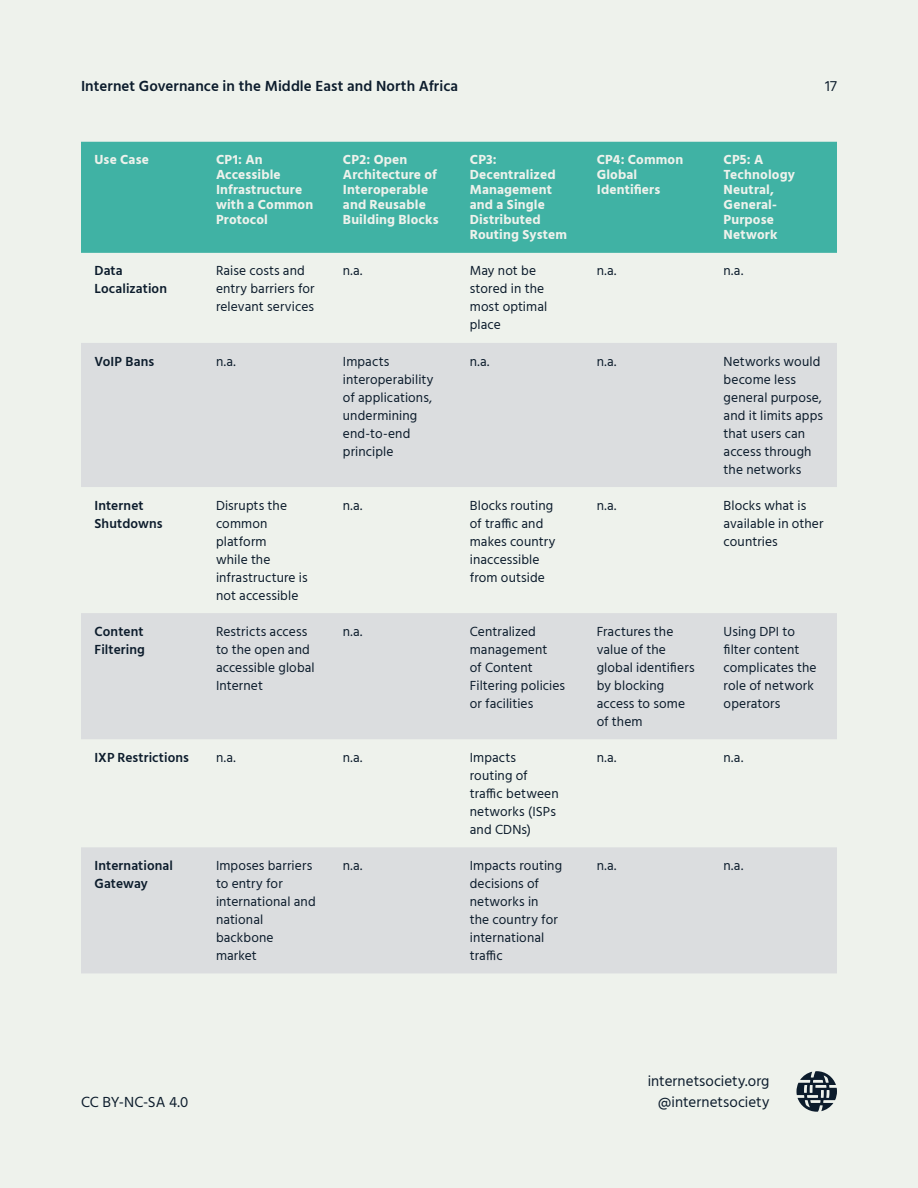
<style>
.page{position:relative;width:918px;height:1188px;background:#eef2ec}
.page>*{position:absolute;margin:0;border:0;box-sizing:border-box;transform-origin:0 0}
.t1{font:15px/21px "Hind";letter-spacing:.005em;color:#0c1c2c;text-align:right}
.t2{font:600 15px "Hind";letter-spacing:.005em;color:#0c1c2c}
.Table_Body{font:13.5px/18px "Hind";letter-spacing:.01em;color:#0c1c2c}
.Table_Head{font:700 13.5px/15px "Hind";letter-spacing:.01em;color:#eef2ec}
.Table_Body-2{font:600 13.5px/18px "Hind";letter-spacing:.01em;color:#0c1c2c}
</style>
<div class="page">
<div style="left:81px;top:142px;width:756px;height:111px;background:#40b2a4"></div>
<svg style="left:81px;top:343px;width:756px;height:630px;fill:#dbdddf"></svg>
<svg style="left:796px;top:1071px;width:41px;height:41px"></svg>
<p class="t2" style="left:81px;top:76px;width:379px">Internet Governance in the Middle East and North Africa</p>
<p class="t1" style="left:825px;top:76px;width:13px">17</p>
<p class="Table_Head" style="left:94px;top:152px;width:56px">Use Case</p>
<p class="Table_Head" style="left:216px;top:152px;width:99px">CP1: An<br>Accessible<br>Infrastructure with a Common<br>Protocol</p>
<p class="Table_Head" style="left:343px;top:152px;width:97px">CP2: Open<br>Architecture of<br>Interoperable and Reusable<br>Building Blocks</p>
<p class="Table_Head" style="left:470px;top:152px;width:99px">CP3:<br>Decentralized<br>Management and a Single<br>Distributed<br>Routing System</p>
<p class="Table_Head" style="left:597px;top:152px;width:88px">CP4: Common<br>Global<br>Identifiers</p>
<p class="Table_Head" style="left:724px;top:152px;width:73px">CP5: A<br>Technology<br>Neutral,<br>General-<br>Purpose<br>Network</p>
<p class="Table_Body-2" style="left:94px;top:263px;width:74px">Data<br>Localization</p>
<p class="Table_Body" style="left:216px;top:263px;width:100px">Raise costs and entry barriers for relevant services</p>
<p class="Table_Body" style="left:343px;top:263px;width:21px">n.a.</p>
<p class="Table_Body" style="left:470px;top:263px;width:79px">May not be stored in the most optimal place</p>
<p class="Table_Body" style="left:597px;top:263px;width:21px">n.a.</p>
<p class="Table_Body" style="left:724px;top:263px;width:21px">n.a.</p>
<p class="Table_Body-2" style="left:94px;top:353px;width:61px">VoIP Bans</p>
<p class="Table_Body" style="left:216px;top:353px;width:21px">n.a.</p>
<p class="Table_Body" style="left:343px;top:353px;width:92px">Impacts interoperability of applications, undermining end-to-end principle</p>
<p class="Table_Body" style="left:470px;top:353px;width:21px">n.a.</p>
<p class="Table_Body" style="left:597px;top:353px;width:21px">n.a.</p>
<p class="Table_Body" style="left:724px;top:353px;width:101px">Networks would become less general purpose, and it limits apps that users can access through the networks</p>
<p class="Table_Body-2" style="left:94px;top:497px;width:70px">Internet<br>Shutdowns</p>
<p class="Table_Body" style="left:216px;top:497px;width:93px">Disrupts the common platform<br>while the infrastructure is not accessible</p>
<p class="Table_Body" style="left:343px;top:497px;width:21px">n.a.</p>
<p class="Table_Body" style="left:470px;top:497px;width:87px">Blocks routing of traffic and makes country inaccessible from outside</p>
<p class="Table_Body" style="left:597px;top:497px;width:21px">n.a.</p>
<p class="Table_Body" style="left:724px;top:497px;width:101px">Blocks what is available in other countries</p>
<p class="Table_Body-2" style="left:94px;top:623px;width:52px">Content<br>Filtering</p>
<p class="Table_Body" style="left:216px;top:623px;width:100px">Restricts access to the open and accessible global<br>Internet</p>
<p class="Table_Body" style="left:343px;top:623px;width:21px">n.a.</p>
<p class="Table_Body" style="left:470px;top:623px;width:97px">Centralized management<br>of Content<br>Filtering policies or facilities</p>
<p class="Table_Body" style="left:597px;top:623px;width:99px">Fractures the value of the global identifiers by blocking access to some of them</p>
<p class="Table_Body" style="left:724px;top:623px;width:94px">Using DPI to filter content complicates the role of network operators</p>
<p class="Table_Body-2" style="left:94px;top:749px;width:96px">IXP Restrictions</p>
<p class="Table_Body" style="left:216px;top:749px;width:21px">n.a.</p>
<p class="Table_Body" style="left:343px;top:749px;width:21px">n.a.</p>
<p class="Table_Body" style="left:470px;top:749px;width:90px">Impacts routing of traffic between networks (ISPs and CDNs)</p>
<p class="Table_Body" style="left:597px;top:749px;width:21px">n.a.</p>
<p class="Table_Body" style="left:724px;top:749px;width:21px">n.a.</p>
<p class="Table_Body-2" style="left:94px;top:857px;width:80px">International<br>Gateway</p>
<p class="Table_Body" style="left:216px;top:857px;width:101px">Imposes barriers to entry for international and national backbone market</p>
<p class="Table_Body" style="left:343px;top:857px;width:21px">n.a.</p>
<p class="Table_Body" style="left:470px;top:857px;width:94px">Impacts routing decisions of networks in<br>the country for international traffic</p>
<p class="Table_Body" style="left:597px;top:857px;width:21px">n.a.</p>
<p class="Table_Body" style="left:724px;top:857px;width:21px">n.a.</p>
<p class="t1" style="left:81px;top:1092px;width:109px">CC BY-NC-SA 4.0</p>
<p class="t1" style="left:648px;top:1071px;width:123px">internetsociety.org @internetsociety</p>
</div>
